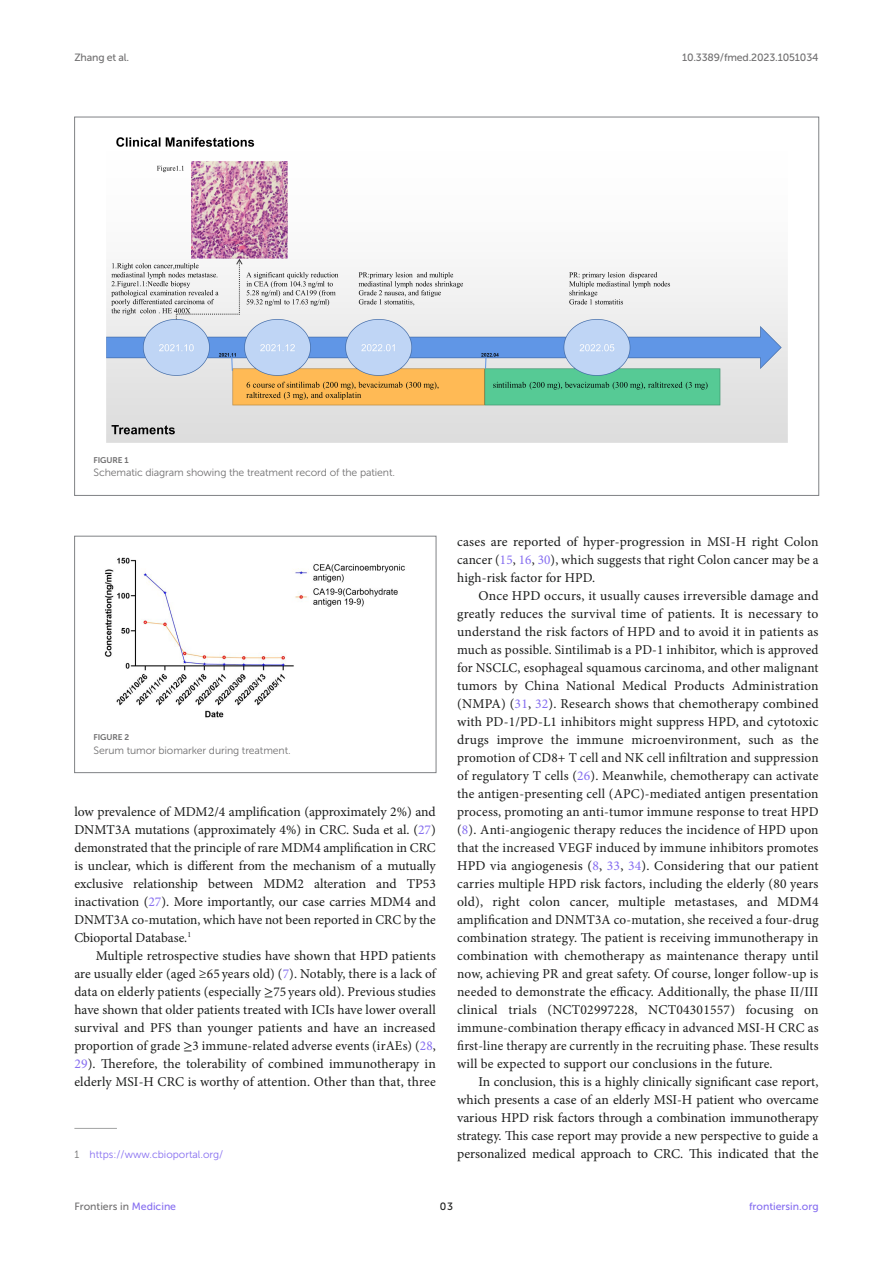
<style>
.page{position:relative;width:893px;height:1263px;background:#fff}
.page>*{position:absolute;margin:0;border:0;box-sizing:border-box;transform-origin:0 0}
.TEXT{font:13.5px/18px "Minion Pro";color:#1b1c1b;text-align:justify}
.FIG_LEG{font:10.5px "Museo Sans 300";letter-spacing:-.01em;color:#706f70}
.t1{font:10.5px "Museo Sans 500";letter-spacing:-.015em;color:#706f70}
.FOOTNOTE{font:10.5px "Museo Sans 300";color:#856df0}
.t2{font:10.5px "Museo Sans 500";color:#856df0}
.t3{font:10.5px "Museo Sans 500";color:#1b1c1b}
.FIG_HD{font:8.25px "Museo Sans 700";letter-spacing:-.01em;color:#706f70}
.s1{color:#856df0}
.s2{font-family:"STIX General"}
.s3{color:#706f70}
</style>
<div class="page">
<hr style="left:74px;top:1128px;width:43px;height:1px;background:#a2a3a3">
<img style="left:106px;top:137px;width:682px;height:306px">
<img style="left:104px;top:557px;width:301px;height:161px">
<div style="left:74px;top:536px;width:362px;height:237px;border:1px solid #808285"></div>
<p class="t1" style="left:74px;top:51px;width:56px">Zhang et al.</p>
<p class="t1" style="left:682px;top:51px;width:138px">10.3389/fmed.2023.1051034</p>
<p class="FIG_HD" style="left:94px;top:455px;width:37px">FIGURE 1</p>
<p class="FIG_LEG" style="left:94px;top:467px;width:303px">Schematic diagram showing the treatment record of the patient.</p>
<p class="FIG_HD" style="left:94px;top:733px;width:37px">FIGURE 2</p>
<p class="FIG_LEG" style="left:94px;top:744px;width:199px">Serum tumor biomarker during treatment.</p>
<p class="TEXT" style="left:74px;top:803px;width:363px">low prevalence of MDM2/4 amplification (approximately 2%) and</p>
<p class="TEXT" style="left:74px;top:821px;width:363px">DNMT3A mutations (approximately 4%) in CRC. Suda et al. (<span class="s1">27</span>)</p>
<p class="TEXT" style="left:74px;top:839px;width:363px">demonstrated that the principle of rare MDM4 amplification in CRC</p>
<p class="TEXT" style="left:74px;top:857px;width:363px">is unclear, which is different from the mechanism of a mutually</p>
<p class="TEXT" style="left:74px;top:875px;width:363px">exclusive relationship between MDM2 alteration and TP53</p>
<p class="TEXT" style="left:74px;top:893px;width:363px">inactivation (<span class="s1">27</span>). More importantly, our case carries MDM4 and</p>
<p class="TEXT" style="left:74px;top:911px;width:363px">DNMT3A co-mutation, which have not been reported in CRC by the</p>
<p class="TEXT" style="left:74px;top:929px;width:118px">Cbioportal Database.<sup>1</sup></p>
<p class="TEXT" style="left:96px;top:947px;width:342px">Multiple retrospective studies have shown that HPD patients</p>
<p class="TEXT" style="left:74px;top:965px;width:363px">are usually elder (aged ≥65 years old) (<span class="s1">7</span>). Notably, there is a lack of</p>
<p class="TEXT" style="left:74px;top:983px;width:363px">data on elderly patients (especially <span class="s2">≥</span>75 years old). Previous studies have shown that older patients treated with ICIs have lower overall survival and PFS than younger patients and have an increased proportion of grade <span class="s2">≥</span>3 immune-related adverse events (irAEs) (<span class="s1">28</span>, <span class="s1">29</span>). Therefore, the tolerability of combined immunotherapy in elderly MSI-H CRC is worthy of attention. Other than that, three</p>
<p class="FOOTNOTE" style="left:74px;top:1149px;width:150px"><span class="s3">1</span> https://www.cbioportal.org/</p>
<p class="TEXT" style="left:457px;top:533px;width:363px">cases are reported of hyper-progression in MSI-H right Colon cancer (<span class="s1">15</span>, <span class="s1">16</span>, <span class="s1">30</span>), which suggests that right Colon cancer may be a high-risk factor for HPD.</p>
<p class="TEXT" style="left:457px;top:587px;width:363px;text-indent:21px">Once HPD occurs, it usually causes irreversible damage and greatly reduces the survival time of patients. It is necessary to understand the risk factors of HPD and to avoid it in patients as much as possible. Sintilimab is a PD-1 inhibitor, which is approved for NSCLC, esophageal squamous carcinoma, and other malignant tumors by China National Medical Products Administration (NMPA) (<span class="s1">31</span>, <span class="s1">32</span>). Research shows that chemotherapy combined with PD-1/PD-L1 inhibitors might suppress HPD, and cytotoxic drugs improve the immune microenvironment, such as the promotion of CD8+ T cell and NK cell infiltration and suppression of regulatory T cells (<span class="s1">26</span>). Meanwhile, chemotherapy can activate the antigen-presenting cell (APC)-mediated antigen presentation process, promoting an anti-tumor immune response to treat HPD (<span class="s1">8</span>). Anti-angiogenic therapy reduces the incidence of HPD upon that the increased VEGF induced by immune inhibitors promotes HPD via angiogenesis (<span class="s1">8</span>, <span class="s1">33</span>, <span class="s1">34</span>). Considering that our patient carries multiple HPD risk factors, including the elderly (80 years old), right colon cancer, multiple metastases, and MDM4 amplification and DNMT3A co-mutation, she received a four-drug combination strategy. The patient is receiving immunotherapy in combination with chemotherapy as maintenance therapy until now, achieving PR and great safety. Of course, longer follow-up is needed to demonstrate the efficacy. Additionally, the phase II/III clinical trials (NCT02997228, NCT04301557) focusing on immune-combination therapy efficacy in advanced MSI-H CRC as first-line therapy are currently in the recruiting phase. These results will be expected to support our conclusions in the future.</p>
<p class="TEXT" style="left:457px;top:1073px;width:363px;text-indent:21px">In conclusion, this is a highly clinically significant case report, which presents a case of an elderly MSI-H patient who overcame various HPD risk factors through a combination immunotherapy strategy. This case report may provide a new perspective to guide a personalized medical approach to CRC. This indicated that the</p>
<p class="t1" style="left:74px;top:1200px;width:103px">Frontiers in <span class="s1">Medicine</span></p>
<p class="t3" style="left:440px;top:1200px;width:15px">03</p>
<p class="t2" style="left:749px;top:1200px;width:71px">frontiersin.org</p>
</div>
